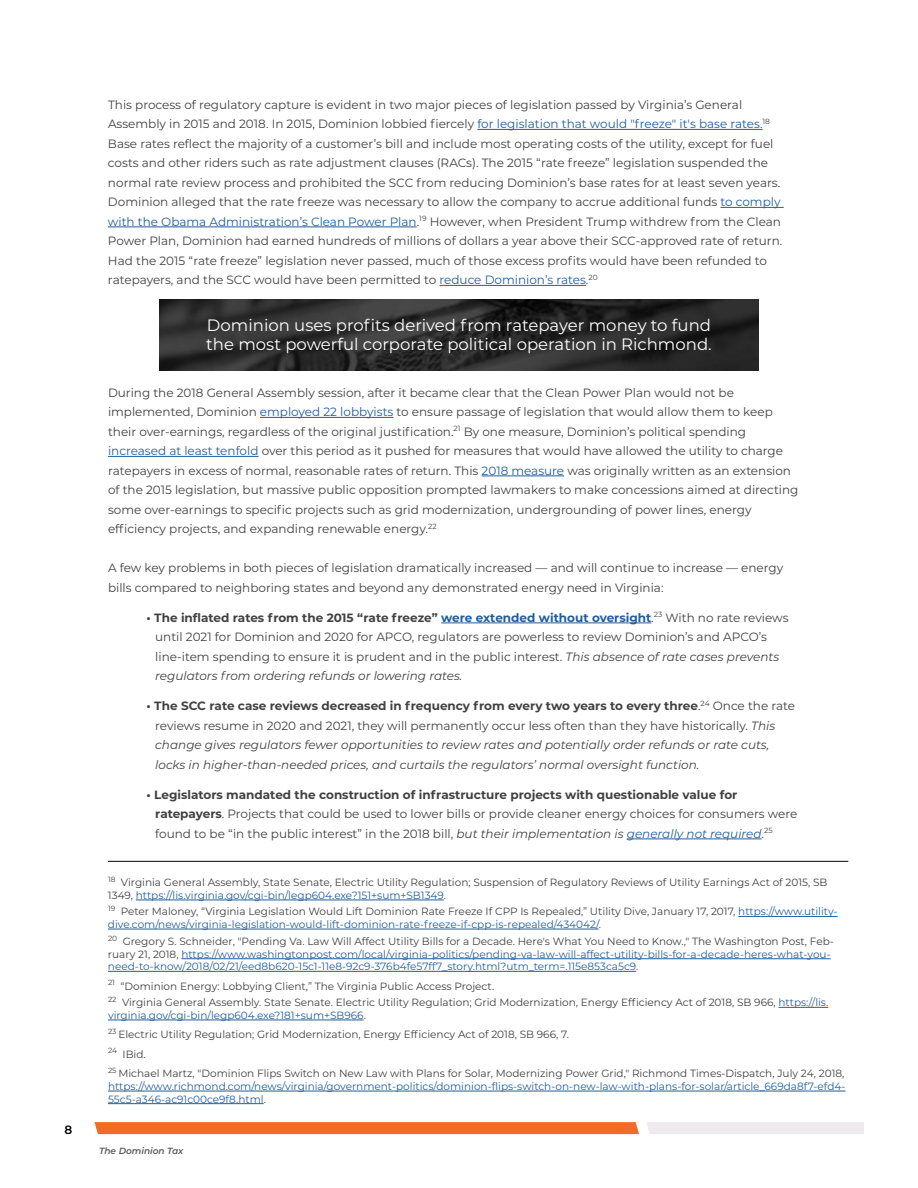
<style>
.page{position:relative;width:918px;height:1188px;background:#fff}
.page>*{position:absolute;margin:0;border:0;box-sizing:border-box;transform-origin:0 0}
.t1{font:16.5px/19.5px "Montserrat";color:#fff}
.t2{font:12px/19.5px "Montserrat";color:#414042}
.t3{font:italic 12px/19.5px "Montserrat";color:#414042}
.t4{font:600 12px "Montserrat";color:#000}
.t5{font:10.5px/12.6px "Montserrat";color:#215e9e}
.t6{font:10.5px/19.5px "Montserrat";color:#414042}
.t7{font:italic 600 9px "Montserrat";color:#58595b}
.s1{color:#215e9e}
.s2{font-weight:700}
.s3{font-weight:700;color:#215e9e}
.s4{font-style:italic}
.s5{font-weight:700;font-style:normal}
.s6{font-style:normal}
.s7{font-style:italic;color:#215e9e}
.s8{color:#414042}
</style>
<div class="page">
<svg style="left:94px;top:1122px;width:545px;height:12px;background:#f36e27"></svg>
<div style="left:647px;top:1122px;width:217px;height:12px;background:#eeeaed"></div>
<hr style="left:477px;top:129px;width:286px;height:1px;background:#215e9e">
<hr style="left:721px;top:207px;width:63px;height:1px;background:#215e9e">
<hr style="left:108px;top:227px;width:309px;height:1px;background:#215e9e">
<hr style="left:440px;top:285px;width:146px;height:1px;background:#215e9e">
<hr style="left:260px;top:417px;width:133px;height:1px;background:#215e9e">
<hr style="left:108px;top:456px;width:151px;height:1px;background:#215e9e">
<hr style="left:482px;top:476px;width:82px;height:1px;background:#215e9e">
<hr style="left:441px;top:623px;width:210px;height:1px;background:#215e9e">
<hr style="left:627px;top:839px;width:135px;height:1px;background:#215e9e">
<hr style="left:136px;top:900px;width:308px;height:1px;background:#215e9e">
<hr style="left:738px;top:916px;width:100px;height:1px;background:#215e9e">
<hr style="left:108px;top:929px;width:491px;height:1px;background:#215e9e">
<hr style="left:181px;top:958px;width:650px;height:1px;background:#215e9e">
<hr style="left:108px;top:971px;width:528px;height:1px;background:#215e9e">
<hr style="left:779px;top:1007px;width:49px;height:1px;background:#215e9e">
<hr style="left:108px;top:1020px;width:256px;height:1px;background:#215e9e">
<hr style="left:108px;top:1091px;width:738px;height:1px;background:#215e9e">
<hr style="left:108px;top:1103px;width:156px;height:1px;background:#215e9e">
<hr style="left:108px;top:861px;width:740px;height:1px;background:#000">
<img style="left:160px;top:299px;width:598px;height:71px">
<p class="t4" style="left:65px;top:1121px;width:9px">8</p>
<p class="t2" style="left:108px;top:94px;width:676px">This process of regulatory capture is evident in two major pieces of legislation passed by Virginia’s General Assembly in 2015 and 2018. In 2015, Dominion lobbied fiercely <span class="s1">for legislation that would "freeze" it's base rates.</span><sup>18<br></sup>Base rates reflect the majority of a customer’s bill and include most operating costs of the utility, except for fuel costs and other riders such as rate adjustment clauses (RACs). The 2015 “rate freeze” legislation suspended the normal rate review process and prohibited the SCC from reducing Dominion’s base rates for at least seven years.<br>Dominion alleged that the rate freeze was necessary to allow the company to accrue additional funds <span class="s1">to comply with the Obama Administration’s Clean Power Plan</span>.<sup>19</sup> However, when President Trump withdrew from the Clean Power Plan, Dominion had earned hundreds of millions of dollars a year above their SCC-approved rate of return.<br>Had the 2015 “rate freeze” legislation never passed, much of those excess profits would have been refunded to ratepayers, and the SCC would have been permitted to <span class="s1">reduce Dominion’s rates</span>.<sup>20</sup></p>
<h1 class="t1" style="left:206px;top:315px;width:507px">Dominion uses profits derived from ratepayer money to fund the most powerful corporate political operation in Richmond.</h1>
<p class="t2" style="left:108px;top:382px;width:692px">During the 2018 General Assembly session, after it became clear that the Clean Power Plan would not be implemented, Dominion <span class="s1">employed 22 lobbyists</span> to ensure passage of legislation that would allow them to keep their over-earnings, regardless of the original justification.<sup>21</sup> By one measure, Dominion’s political spending <span class="s1">increased at least tenfold</span> over this period as it pushed for measures that would have allowed the utility to charge ratepayers in excess of normal, reasonable rates of return. This <span class="s1">2018 measure</span> was originally written as an extension of the 2015 legislation, but massive public opposition prompted lawmakers to make concessions aimed at directing some over-earnings to specific projects such as grid modernization, undergrounding of power lines, energy efficiency projects, and expanding renewable energy.<sup>22</sup></p>
<p class="t2" style="left:108px;top:558px;width:677px">A few key problems in both pieces of legislation dramatically increased — and will continue to increase — energy bills compared to neighboring states and beyond any demonstrated energy need in Virginia:</p>
<p class="t2" style="left:155px;top:607px;width:635px;text-indent:-9px"><span class="s2">• The inflated rates from the 2015 “rate freeze”</span> <span class="s3">were extended without oversight</span>.<sup>23</sup> With no rate reviews until 2021 for Dominion and 2020 for APCO, regulators are powerless to review Dominion’s and APCO’s line-item spending to ensure it is prudent and in the public interest. <span class="s4">This absence of rate cases prevents regulators from ordering refunds or lowering rates.</span></p>
<p class="t3" style="left:155px;top:696px;width:641px;text-indent:-9px"><span class="s5">• The SCC rate case reviews decreased in frequency from every two years to every three</span><span class="s6">.</span><sup>24</sup> <span class="s6">Once the rate reviews resume in 2020 and 2021, they will permanently occur less often than they have historically.</span> This change gives regulators fewer opportunities to review rates and potentially order refunds or rate cuts, locks in higher-than-needed prices, and curtails the regulators’ normal oversight function.</p>
<p class="t2" style="left:155px;top:784px;width:644px;text-indent:-9px"><span class="s2">• Legislators mandated the construction of infrastructure projects with questionable value for ratepayers</span>. Projects that could be used to lower bills or provide cleaner energy choices for consumers were found to be “in the public interest” in the 2018 bill, <span class="s4">but their implementation is</span> <span class="s7">generally not required</span>.<sup>25</sup></p>
<p class="t6" style="left:108px;top:876px;width:721px;line-height:12.6px"><sup>18</sup> Virginia General Assembly, State Senate, Electric Utility Regulation; Suspension of Regulatory Reviews of Utility Earnings Act of 2015, SB<br>1349, <span class="s1">https://lis.virginia.gov/cgi-bin/legp604.exe?151+sum+SB1349</span>.</p>
<p class="t5" style="left:108px;top:905px;width:731px"><sup>19</sup> <span class="s8">Peter Maloney, “Virginia Legislation Would Lift Dominion Rate Freeze If CPP Is Repealed,” Utility Dive, January 17, 2017,</span> https://www.utility&shy;dive.com/news/virginia-legislation-would-lift-dominion-rate-freeze-if-cpp-is-repealed/434042/<span class="s8">.</span></p>
<p class="t5" style="left:108px;top:935px;width:727px"><sup>20</sup> <span class="s8">Gregory S. Schneider, "Pending Va. Law Will Affect Utility Bills for a Decade. Here's What You Need to Know.," The Washington Post, Feb&shy;ruary 21, 2018,</span> https://www.washingtonpost.com/local/virginia-politics/pending-va-law-will-affect-utility-bills-for-a-decade-heres-what-you&shy;need-to-know/2018/02/21/eed8b620-15c1-11e8-92c9-376b4fe57ff7_story.html?utm_term=.115e853ca5c9<span class="s8">.</span></p>
<p class="t6" style="left:108px;top:977px;width:722px;line-height:16.5px"><sup>21</sup> “Dominion Energy: Lobbying Client,” The Virginia Public Access Project.<br><sup>22</sup> Virginia General Assembly. State Senate. Electric Utility Regulation; Grid Modernization, Energy Efficiency Act of 2018, SB 966, <span class="s1">https://lis.</span></p>
<p class="t6" style="left:108px;top:1005px;width:738px"><span class="s1">virginia.gov/cgi-bin/legp604.exe?181+sum+SB966</span>.<br><sup>23</sup> Electric Utility Regulation; Grid Modernization, Energy Efficiency Act of 2018, SB 966, 7.<br><sup>24</sup> IBid.<br><sup>25</sup> Michael Martz, "Dominion Flips Switch on New Law with Plans for Solar, Modernizing Power Grid," Richmond Times-Dispatch, July 24, 2018,</p>
<p class="t5" style="left:108px;top:1080px;width:739px">https://www.richmond.com/news/virginia/government-politics/dominion-flips-switch-on-new-law-with-plans-for-solar/article_669da8f7-efd4-<br>55c5-a346-ac91c00ce9f8.html<span class="s8">.</span></p>
<p class="t7" style="left:99px;top:1144px;width:86px">The Dominion Tax</p>
</div>
